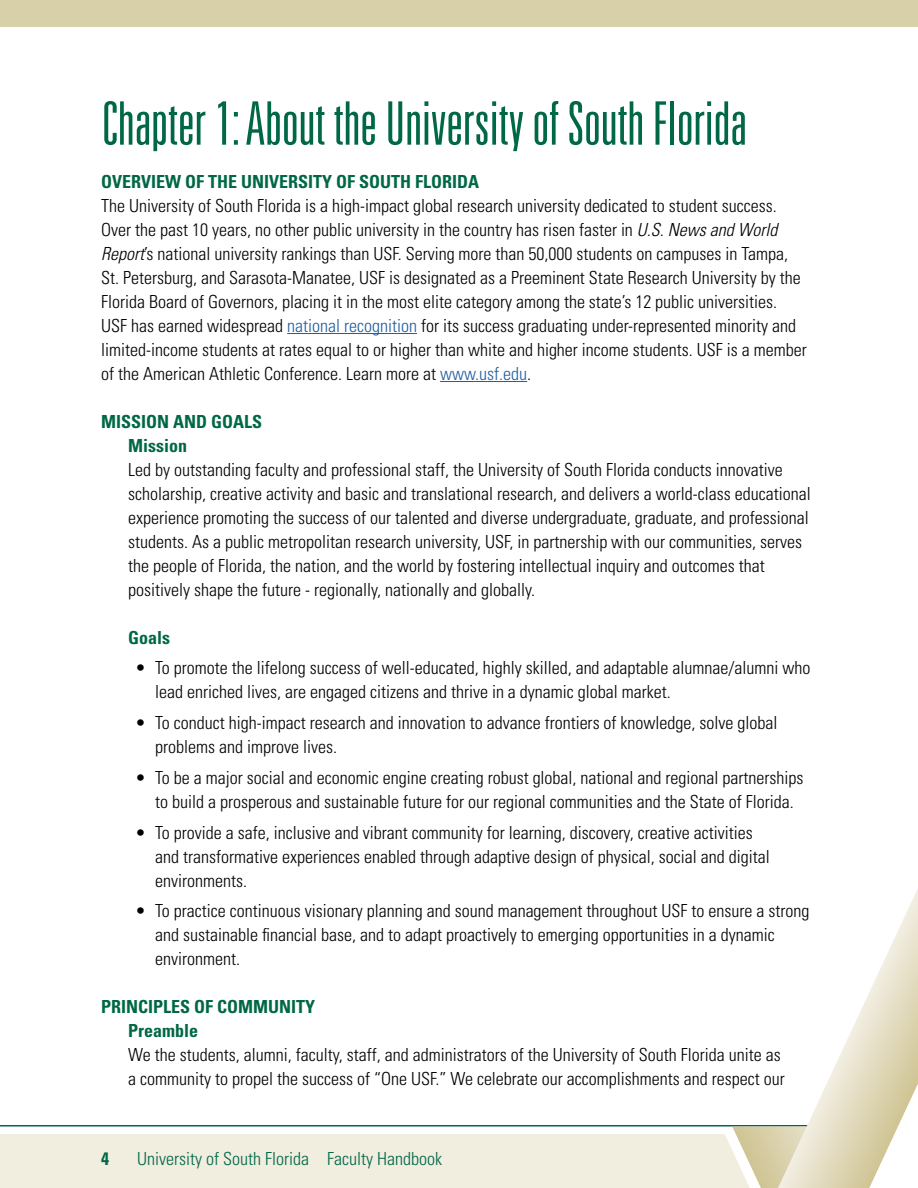
<style>
.page{position:relative;width:918px;height:1188px;background:#fff}
.page>*{position:absolute;margin:0;border:0;box-sizing:border-box;transform-origin:0 0}
.t1{font:300 ultra-condensed 60px "Univers LT Std";color:#006747}
.t2{font:300 condensed 18px/24px "Univers LT Std";color:#000}
.t3{font:700 condensed 18px/24px "Univers LT Std";color:#006747}
.t4{font:300 condensed 18px "Univers LT Std";color:#006747}
.s1{font-style:italic}
.s2{color:#215e9e}
</style>
<div class="page">
<div style="left:0;top:0;width:918px;height:27px;background:#d8d0a9"></div>
<svg style="left:0;top:889px;width:918px;height:299px"></svg>
<hr style="left:287px;top:333px;width:130px;height:1px;background:#215e9e">
<hr style="left:440px;top:381px;width:87px;height:1px;background:#215e9e">
<h1 class="t1" style="left:101px;top:92px;width:647px">Chapter 1: About the University of South Florida</h1>
<p class="t3" style="left:101px;top:169px;width:380px">OVERVIEW OF THE UNIVERSITY OF SOUTH FLORIDA</p>
<p class="t2" style="left:101px;top:193px;width:707px">The University of South Florida is a high-impact global research university dedicated to student success.<br>Over the past 10 years, no other public university in the country has risen faster in <span class="s1">U.S. News and World Report</span>’s national university rankings than USF. Serving more than 50,000 students on campuses in Tampa, St. Petersburg, and Sarasota-Manatee, USF is designated as a Preeminent State Research University by the Florida Board of Governors, placing it in the most elite category among the state’s 12 public universities.<br>USF has earned widespread <span class="s2">national recognition</span> for its success graduating under-represented minority and limited-income students at rates equal to or higher than white and higher income students. USF is a member of the American Athletic Conference. Learn more at <span class="s2">www.usf.edu</span>.</p>
<p class="t3" style="left:128px;top:409px;width:136px;text-indent:-27px">MISSION AND GOALS<br>Mission</p>
<p class="t2" style="left:128px;top:457px;width:684px">Led by outstanding faculty and professional staff, the University of South Florida conducts innovative scholarship, creative activity and basic and translational research, and delivers a world-class educational experience promoting the success of our talented and diverse undergraduate, graduate, and professional students. As a public metropolitan research university, USF, in partnership with our communities, serves the people of Florida, the nation, and the world by fostering intellectual inquiry and outcomes that positively shape the future - regionally, nationally and globally.</p>
<p class="t3" style="left:128px;top:625px;width:43px">Goals</p>
<p class="t2" style="left:155px;top:656px;width:657px;text-indent:-20px">• To promote the lifelong success of well-educated, highly skilled, and adaptable alumnae/alumni who lead enriched lives, are engaged citizens and thrive in a dynamic global market.</p>
<p class="t2" style="left:155px;top:711px;width:624px;text-indent:-20px">• To conduct high-impact research and innovation to advance frontiers of knowledge, solve global problems and improve lives.</p>
<p class="t2" style="left:135px;top:766px;width:670px;text-align:center">• To be a major social and economic engine creating robust global, national and regional partnerships to build a prosperous and sustainable future for our regional communities and the State of Florida.</p>
<p class="t2" style="left:155px;top:820px;width:616px;text-indent:-20px">• To provide a safe, inclusive and vibrant community for learning, discovery, creative activities and transformative experiences enabled through adaptive design of physical, social and digital environments.</p>
<p class="t2" style="left:155px;top:899px;width:656px;text-indent:-20px">• To practice continuous visionary planning and sound management throughout USF to ensure a strong and sustainable financial base, and to adapt proactively to emerging opportunities in a dynamic environment.</p>
<p class="t3" style="left:128px;top:995px;width:189px;text-indent:-27px">PRINCIPLES OF COMMUNITY<br>Preamble</p>
<p class="t2" style="left:128px;top:1043px;width:658px">We the students, alumni, faculty, staff, and administrators of the University of South Florida unite as a community to propel the success of “One USF.” We celebrate our accomplishments and respect our</p>
<p class="t3" style="left:101px;top:1147px;width:9px">4</p>
<p class="t4" style="left:137px;top:1148px;width:306px">University of South Florida Faculty Handbook</p>
</div>
